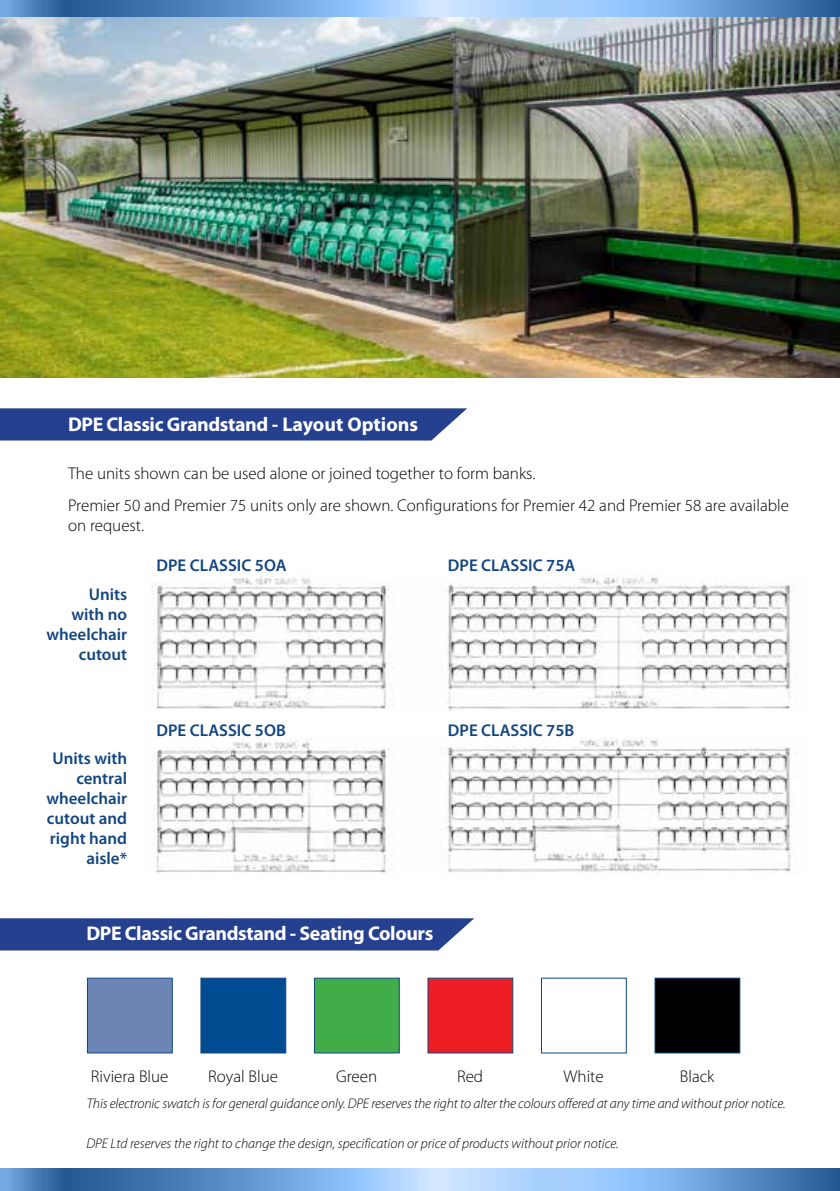
<style>
.page{position:relative;width:840px;height:1191px;background:#fff}
.page>*{position:absolute;margin:0;border:0;box-sizing:border-box;transform-origin:0 0}
.t1{font:700 19.8px "Myriad Pro";letter-spacing:-.02em;color:#fff}
.t2{font:300 17px/31.4px "Myriad Pro";color:#000}
.t3{font:600 17px/20px "Myriad Pro";color:#124680;text-align:right}
.t4{font:italic 300 14px "Myriad Pro";letter-spacing:-.01em;color:#000}
</style>
<div class="page">
<svg style="left:0;top:1168px;width:839px;height:23px;background:#75a3d8"></svg>
<svg style="left:0;top:0;width:839px;height:17px;background:#75a3d8"></svg>
<img style="left:0;top:17px;width:839px;height:360px">
<img style="left:151px;top:573px;width:647px;height:138px">
<img style="left:152px;top:738px;width:646px;height:135px">
<div style="left:0;top:408px;width:467px;height:32px;background:#25408f"></div>
<div style="left:0;top:918px;width:474px;height:32px;background:#25408f"></div>
<div style="left:87px;top:977px;width:86px;height:76px;background:#6d85b4;border:1px solid #124680"></div>
<div style="left:200px;top:977px;width:86px;height:76px;background:#004c92;border:1px solid #124680"></div>
<div style="left:314px;top:977px;width:85px;height:76px;background:#41ad49;border:1px solid #124680"></div>
<div style="left:427px;top:977px;width:86px;height:76px;background:#ed1d24"></div>
<div style="left:654px;top:978px;width:85px;height:75px;background:#000"></div>
<div style="left:654px;top:977px;width:86px;height:76px;border:1px solid #124680"></div>
<h1 class="t1" style="left:68px;top:411px;width:351px">DPE Classic Grandstand - Layout Options</h1>
<p class="t2" style="left:68px;top:458px;width:722px">The units shown can be used alone or joined together to form banks.<br>Premier 50 and Premier 75 units only are shown. Configurations for Premier 42 and Premier 58 are available</p>
<p class="t2" style="left:68px;top:509px;width:77px">on request.</p>
<p class="t3" style="left:46px;top:583px;width:82px">Units<br>with no wheelchair cutout</p>
<p class="t3" style="left:156px;top:555px;width:131px">DPE CLASSIC 5OA</p>
<p class="t3" style="left:447px;top:555px;width:129px">DPE CLASSIC 75A</p>
<p class="t3" style="left:46px;top:747px;width:82px">Units with central wheelchair cutout and right hand aisle*</p>
<p class="t3" style="left:156px;top:719px;width:131px">DPE CLASSIC 5OB</p>
<p class="t3" style="left:447px;top:719px;width:128px">DPE CLASSIC 75B</p>
<h1 class="t1" style="left:86px;top:921px;width:348px">DPE Classic Grandstand - Seating Colours</h1>
<p class="t2" style="left:91px;top:1060px;width:79px">Riviera Blue</p>
<p class="t2" style="left:208px;top:1060px;width:71px">Royal Blue</p>
<p class="t2" style="left:336px;top:1060px;width:43px">Green</p>
<p class="t2" style="left:457px;top:1060px;width:28px">Red</p>
<p class="t2" style="left:563px;top:1060px;width:42px">White</p>
<p class="t2" style="left:679px;top:1060px;width:36px">Black</p>
<p class="t4" style="left:87px;top:1094px;width:699px">This electronic swatch is for general guidance only. DPE reserves the right to alter the colours offered at any time and without prior notice.</p>
<p class="t4" style="left:86px;top:1135px;width:533px">DPE Ltd reserves the right to change the design, specification or price of products without prior notice.</p>
</div>
